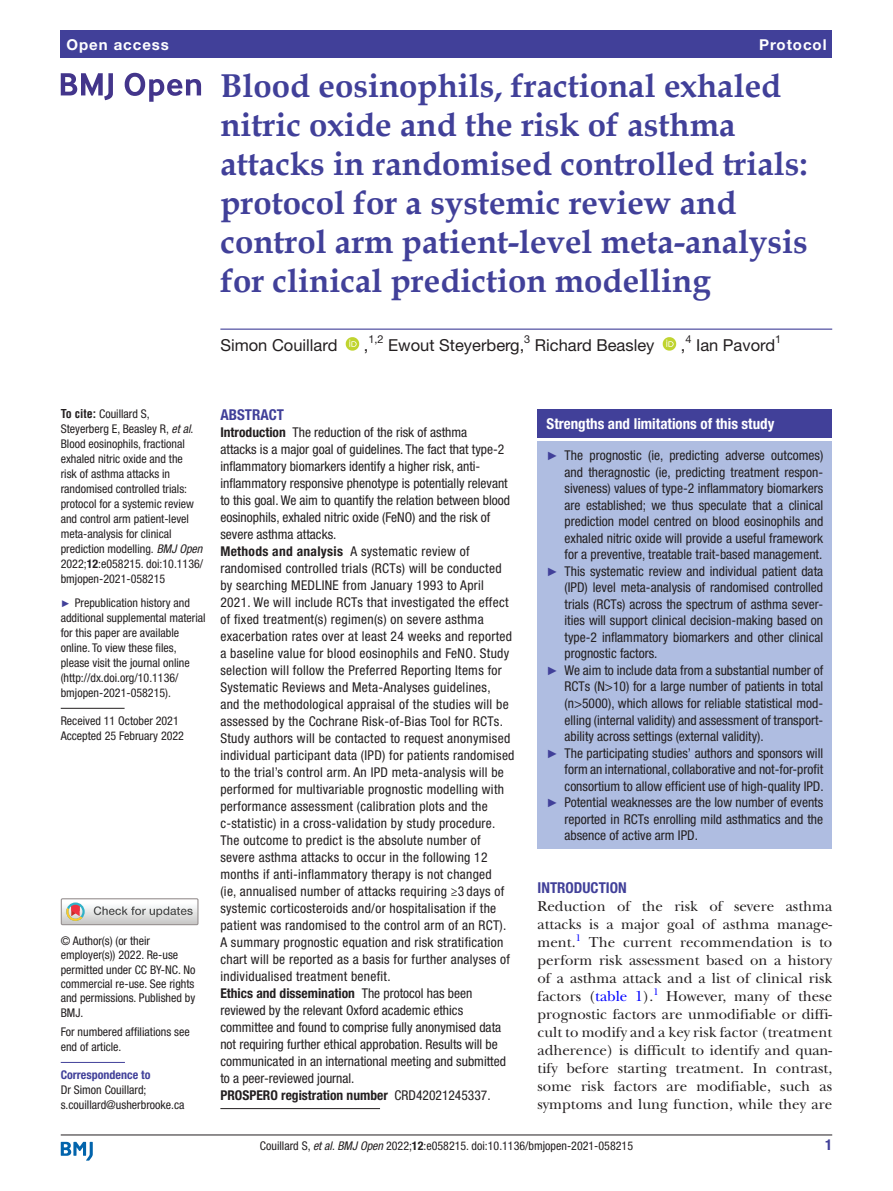
<style>
.page{position:relative;width:893px;height:1191px;background:#fff}
.page>*{position:absolute;margin:0;border:0;box-sizing:border-box;transform-origin:0 0}
.t1{font:700 33px/39px "Book Antiqua";color:#414099}
.t2{font:16.5px "Helvetica Neue LT Std";color:#231f20}
.t3{font:15px/18px "New Baskerville";color:#231f20;text-align:justify}
.t4{font:700 condensed 15px "Helvetica Neue LT Std";color:#fff}
.t5{font:700 condensed 15px "Helvetica Neue LT Std";color:#414099}
.t6{font:700 15px "Helvetica Neue LT Std";letter-spacing:.065em;color:#fff}
.t7{font:condensed 13.5px/17px "Helvetica Neue LT Std";letter-spacing:.02em;color:#231f20}
.t8{font:condensed 13.5px "Helvetica Neue LT Std";color:#231f20}
.t9{font:condensed 12px/15px "Helvetica Neue LT Std";color:#231f20}
.t10{font:700 condensed 12px "Helvetica Neue LT Std";color:#414099}
.t11{font:10.95px "Helvetica Neue LT Std";color:#231f20}
.t12{font:9.9px "New Baskerville";color:#00f}
.s1{font-family:"Helvetica LT Std";font-weight:700}
.s2{font-style:italic}
.s3{font-weight:700}
.s4{font-family:"Arial";font-stretch:normal;font-size:9.75px;color:#414099}
.s5{font-family:"Arial";font-stretch:normal;font-size:12px;color:#414099}
.s6{color:#00f}
</style>
<div class="page">
<hr style="left:61px;top:1134px;width:771px;height:1px;background:#231f20">
<svg style="left:61px;top:1141px;width:32px;height:19px"></svg>
<div style="left:61px;top:31px;width:771px;height:27px;background:#414099"></div>
<hr style="left:220px;top:328px;width:612px;height:2px;background:#414099">
<svg style="left:346px;top:337px;width:13px;height:14px"></svg>
<svg style="left:663px;top:337px;width:13px;height:14px"></svg>
<hr style="left:61px;top:708px;width:64px;height:1px;background:#231f20">
<hr style="left:61px;top:1062px;width:64px;height:1px;background:#414099">
<svg style="left:61px;top:73px;width:52px;height:27px"></svg>
<svg style="left:125px;top:73px;width:76px;height:29px"></svg>
<div style="left:61px;top:898px;width:138px;height:27px;border:1px solid #969090"></div>
<svg style="left:61px;top:898px;width:137px;height:26px"></svg>
<hr style="left:220px;top:1108px;width:160px;height:1px;background:#231f20">
<div style="left:538px;top:409px;width:294px;height:29px;background:#414099"></div>
<div style="left:538px;top:442px;width:294px;height:407px;background:#afbde1"></div>
<p class="t6" style="left:66px;top:35px;width:104px">Open access</p>
<p class="t6" style="left:759px;top:35px;width:69px">Protocol</p>
<h1 class="t1" style="left:220px;top:66px;width:589px">Blood eosinophils, fractional exhaled nitric oxide and the risk of asthma attacks in randomised controlled trials: protocol for a systemic review and control arm patient-level meta-analysis for clinical prediction modelling</h1>
<p class="t2" style="left:220px;top:335px;width:119px">Simon Couillard</p>
<p class="t2" style="left:364px;top:335px;width:6px">,</p>
<p class="t11" style="left:368px;top:333px;width:17px">1,2</p>
<p class="t2" style="left:388px;top:335px;width:138px">Ewout Steyerberg,</p>
<p class="t11" style="left:524px;top:333px;width:8px">3</p>
<p class="t2" style="left:535px;top:335px;width:121px">Richard Beasley</p>
<p class="t2" style="left:681px;top:335px;width:6px">,</p>
<p class="t11" style="left:685px;top:333px;width:8px">4</p>
<p class="t2" style="left:696px;top:335px;width:81px">Ian Pavord</p>
<p class="t11" style="left:775px;top:333px;width:8px">1</p>
<p class="t9" style="left:61px;top:406px;width:144px"><span class="s1">To cite:</span> Couillard S,<br>Steyerberg E, Beasley R, <span class="s2">et al</span>.<br>Blood eosinophils, fractional exhaled nitric oxide and the<br>risk of asthma attacks in randomised controlled trials: protocol for a systemic review and control arm patient-level meta-analysis for clinical prediction modelling. <span class="s2">BMJ Open<br></span>2022;<span class="s3">12</span>:e058215. doi:10.1136/ bmjopen-2021-058215</p>
<p class="t9" style="left:61px;top:595px;width:146px"><span class="s4">►</span> Prepublication history and additional supplemental material for this paper are available online. To view these files, please visit the journal online (http://dx.doi.org/10.1136/ bmjopen-2021-058215).</p>
<p class="t9" style="left:61px;top:713px;width:125px">Received 11 October 2021<br>Accepted 25 February 2022</p>
<p class="t9" style="left:61px;top:933px;width:136px;line-height:14.4px">© Author(s) (or their employer(s)) 2022. Re-use permitted under CC BY-NC. No commercial re-use. See rights and permissions. Published by<br>BMJ.</p>
<p class="t9" style="left:61px;top:1024px;width:130px">For numbered affiliations see end of article.</p>
<p class="t10" style="left:61px;top:1067px;width:91px">Correspondence to</p>
<p class="t9" style="left:61px;top:1082px;width:125px">Dr Simon Couillard; s.couillard@usherbrooke.ca</p>
<p class="t5" style="left:220px;top:405px;width:65px">ABSTRACT</p>
<p class="t7" style="left:220px;top:423px;width:296px"><span class="s3">Introduction</span> The reduction of the risk of asthma<br>attacks is a major goal of guidelines. The fact that type-2 inflammatory biomarkers identify a higher risk, anti&shy;inflammatory responsive phenotype is potentially relevant to this goal. We aim to quantify the relation between blood eosinophils, exhaled nitric oxide (FeNO) and the risk of severe asthma attacks.<br><span class="s3">Methods and analysis</span> A systematic review of randomised controlled trials (RCTs) will be conducted by searching MEDLINE from January 1993 to April 2021. We will include RCTs that investigated the effect of fixed treatment(s) regimen(s) on severe asthma exacerbation rates over at least 24 weeks and reported a baseline value for blood eosinophils and FeNO. Study selection will follow the Preferred Reporting Items for Systematic Reviews and Meta-Analyses guidelines,<br>and the methodological appraisal of the studies will be assessed by the Cochrane Risk-of-Bias Tool for RCTs.<br>Study authors will be contacted to request anonymised individual participant data (IPD) for patients randomised to the trial’s control arm. An IPD meta-analysis will be performed for multivariable prognostic modelling with performance assessment (calibration plots and the c-statistic) in a cross-validation by study procedure.<br>The outcome to predict is the absolute number of severe asthma attacks to occur in the following 12 months if anti-inflammatory therapy is not changed<br>(ie, annualised number of attacks requiring ≥3 days of systemic corticosteroids and/or hospitalisation if the patient was randomised to the control arm of an RCT).<br>A summary prognostic equation and risk stratification chart will be reported as a basis for further analyses of individualised treatment benefit.<br><span class="s3">Ethics and dissemination</span> The protocol has been reviewed by the relevant Oxford academic ethics committee and found to comprise fully anonymised data not requiring further ethical approbation. Results will be communicated in an international meeting and submitted to a peer-reviewed journal.<br><span class="s3">PROSPERO registration number</span> CRD42021245337.</p>
<p class="t4" style="left:547px;top:414px;width:229px">Strengths and limitations of this study</p>
<p class="t8" style="left:547px;top:448px;width:278px"><span class="s5">►</span> The prognostic (ie, predicting adverse outcomes)</p>
<p class="t8" style="left:565px;top:464px;width:260px">and theragnostic (ie, predicting treatment respon-</p>
<p class="t8" style="left:565px;top:481px;width:260px">siveness) values of type-2 inflammatory biomarkers</p>
<p class="t8" style="left:565px;top:497px;width:260px">are established; we thus speculate that a clinical</p>
<p class="t8" style="left:565px;top:514px;width:260px">prediction model centred on blood eosinophils and</p>
<p class="t8" style="left:565px;top:530px;width:260px">exhaled nitric oxide will provide a useful framework</p>
<p class="t8" style="left:565px;top:547px;width:259px">for a preventive, treatable trait-based management.</p>
<p class="t8" style="left:547px;top:563px;width:278px"><span class="s5">►</span> This systematic review and individual patient data</p>
<p class="t8" style="left:565px;top:580px;width:260px">(IPD) level meta-analysis of randomised controlled</p>
<p class="t8" style="left:565px;top:596px;width:260px">trials (RCTs) across the spectrum of asthma sever-</p>
<p class="t8" style="left:565px;top:613px;width:260px">ities will support clinical decision-making based on</p>
<p class="t8" style="left:565px;top:629px;width:260px">type-2 inflammatory biomarkers and other clinical</p>
<p class="t8" style="left:565px;top:646px;width:94px">prognostic factors.</p>
<p class="t8" style="left:547px;top:662px;width:278px"><span class="s5">►</span> We aim to include data from a substantial number of</p>
<p class="t8" style="left:565px;top:679px;width:260px">RCTs (N&gt;10) for a large number of patients in total</p>
<p class="t8" style="left:565px;top:695px;width:260px">(n&gt;5000), which allows for reliable statistical mod-</p>
<p class="t8" style="left:565px;top:712px;width:260px">elling (internal validity) and assessment of transport-</p>
<p class="t8" style="left:565px;top:728px;width:201px">ability across settings (external validity).</p>
<p class="t8" style="left:547px;top:745px;width:278px"><span class="s5">►</span> The participating studies’ authors and sponsors will</p>
<p class="t8" style="left:565px;top:761px;width:260px">form an international, collaborative and not-for-profit</p>
<p class="t8" style="left:565px;top:778px;width:261px">consortium to allow efficient use of high-quality IPD.</p>
<p class="t8" style="left:547px;top:794px;width:278px"><span class="s5">►</span> Potential weaknesses are the low number of events</p>
<p class="t8" style="left:565px;top:811px;width:260px">reported in RCTs enrolling mild asthmatics and the</p>
<p class="t8" style="left:565px;top:827px;width:135px">absence of active arm IPD.</p>
<p class="t5" style="left:538px;top:879px;width:91px">INTRODUCTION</p>
<p class="t3" style="left:538px;top:897px;width:296px">Reduction of the risk of severe asthma attacks is a major goal of asthma manage&shy;ment.</p>
<p class="t12" style="left:576px;top:931px;width:7px">1</p>
<p class="t3" style="left:538px;top:933px;width:296px;text-indent:51px">The current recommendation is to perform risk assessment based on a history of a asthma attack and a list of clinical risk factors (<span class="s6">table 1</span>).</p>
<p class="t12" style="left:653px;top:985px;width:7px">1</p>
<p class="t3" style="left:538px;top:987px;width:296px;text-indent:129px">However, many of these prognostic factors are unmodifiable or diffi&shy;cult to modify and a key risk factor (treatment adherence) is difficult to identify and quan&shy;tify before starting treatment. In contrast, some risk factors are modifiable, such as symptoms and lung function, while they are</p>
<p class="t9" style="left:260px;top:1137px;width:375px">Couillard S, <span class="s2">et al</span>. <span class="s2">BMJ Open</span> 2022;<span class="s3">12</span>:e058215. doi:10.1136/bmjopen-2021-058215</p>
<p class="t5" style="left:825px;top:1135px;width:9px">1</p>
</div>
